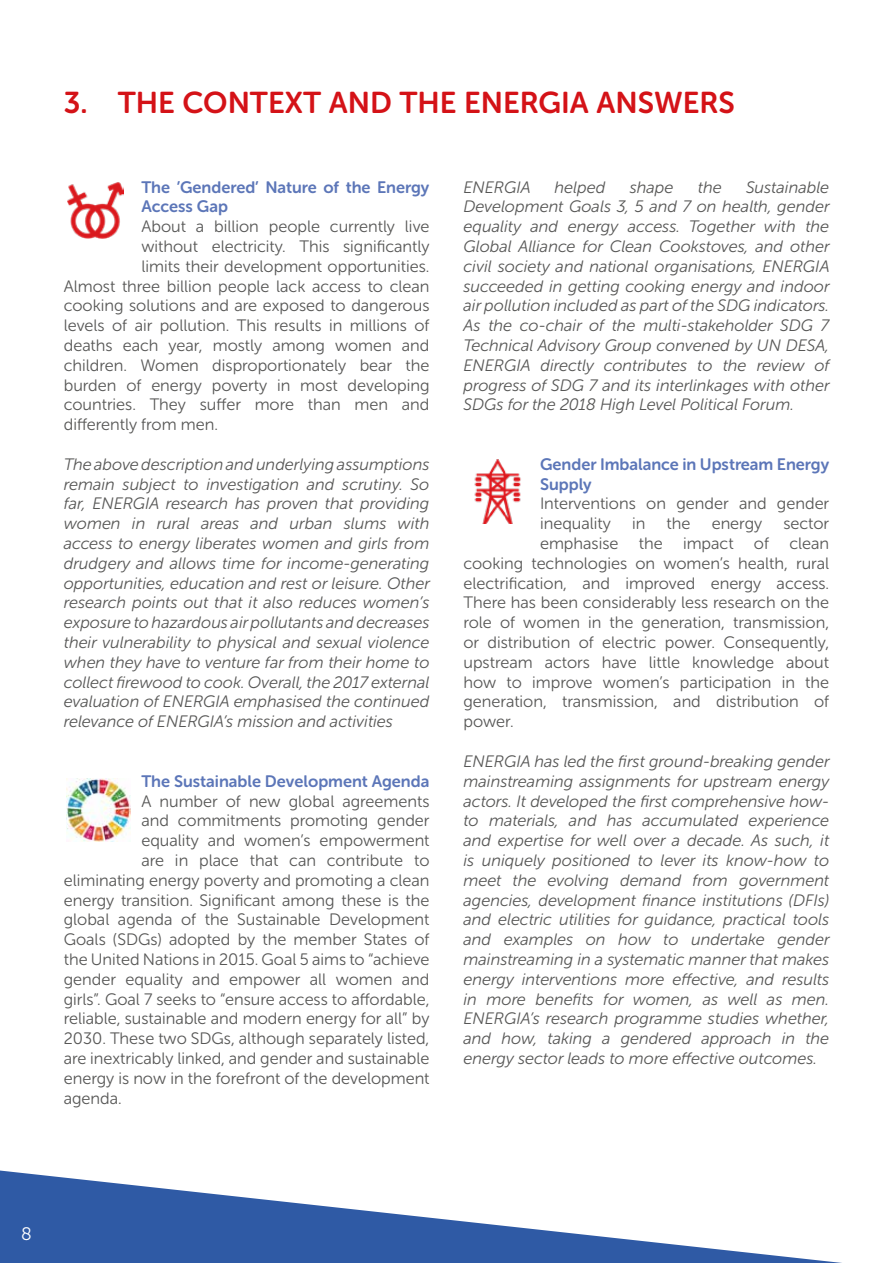
<style>
.page{position:relative;width:893px;height:1263px;background:#fff}
.page>*{position:absolute;margin:0;border:0;box-sizing:border-box;transform-origin:0 0}
.t1{font:30px "Museo Sans Rounded 700";color:#d41217}
.t2{font:18px "Museo Sans Rounded 300";color:#fff}
.t3{font:italic 16.5px/19.8px "Museo Sans Rounded 300";color:#575756;text-align:justify}
.t4{font:16.5px/19.8px "Museo Sans Rounded 300";color:#575756}
.t5{font:16.5px/19.8px "Museo Sans Rounded 700";color:#5c76b8}
</style>
<div class="page">
<svg style="left:0;top:1170px;width:842px;height:93px"></svg>
<img style="left:67px;top:778px;width:64px;height:64px">
<img style="left:474px;top:459px;width:47px;height:64px">
<img style="left:67px;top:182px;width:56px;height:56px">
<h1 class="t1" style="left:64px;top:86px;width:673px">3. THE CONTEXT AND THE ENERGIA ANSWERS</h1>
<p class="t5" style="left:141px;top:177px;width:290px">The ’Gendered’ Nature of the Energy<br>Access Gap</p>
<p class="t4" style="left:141px;top:217px;width:290px">About a billion people currently live</p>
<p class="t4" style="left:141px;top:237px;width:290px">without electricity. This significantly</p>
<p class="t4" style="left:141px;top:256px;width:290px">limits their development opportunities.</p>
<p class="t4" style="left:64px;top:276px;width:367px">Almost three billion people lack access to clean</p>
<p class="t4" style="left:64px;top:296px;width:367px">cooking solutions and are exposed to dangerous</p>
<p class="t4" style="left:64px;top:316px;width:367px">levels of air pollution. This results in millions of</p>
<p class="t4" style="left:64px;top:336px;width:367px">deaths each year, mostly among women and</p>
<p class="t4" style="left:64px;top:355px;width:367px">children. Women disproportionately bear the</p>
<p class="t4" style="left:64px;top:375px;width:367px">burden of energy poverty in most developing</p>
<p class="t4" style="left:64px;top:395px;width:367px">countries. They suffer more than men and</p>
<p class="t4" style="left:64px;top:415px;width:156px">differently from men.</p>
<p class="t3" style="left:64px;top:454px;width:368px">The above description and underlying assumptions remain subject to investigation and scrutiny. So far, ENERGIA research has proven that providing women in rural areas and urban slums with access to energy liberates women and girls from drudgery and allows time for income-generating opportunities, education and rest or leisure. Other research points out that it also reduces women’s exposure to hazardous air pollutants and decreases their vulnerability to physical and sexual violence when they have to venture far from their home to collect firewood to cook. Overall, the 2017 external evaluation of ENERGIA emphasised the continued relevance of ENERGIA’s mission and activities</p>
<p class="t5" style="left:141px;top:771px;width:290px">The Sustainable Development Agenda</p>
<p class="t4" style="left:141px;top:791px;width:290px">A number of new global agreements</p>
<p class="t4" style="left:141px;top:811px;width:290px">and commitments promoting gender</p>
<p class="t4" style="left:141px;top:831px;width:290px">equality and women’s empowerment</p>
<p class="t4" style="left:141px;top:850px;width:290px">are in place that can contribute to</p>
<p class="t4" style="left:64px;top:870px;width:367px">eliminating energy poverty and promoting a clean</p>
<p class="t4" style="left:64px;top:890px;width:367px">energy transition. Significant among these is the</p>
<p class="t4" style="left:64px;top:910px;width:367px">global agenda of the Sustainable Development</p>
<p class="t4" style="left:64px;top:930px;width:367px">Goals (SDGs) adopted by the member States of</p>
<p class="t4" style="left:64px;top:949px;width:367px">the United Nations in 2015. Goal 5 aims to “achieve</p>
<p class="t4" style="left:64px;top:969px;width:367px">gender equality and empower all women and</p>
<p class="t4" style="left:64px;top:989px;width:367px">girls”. Goal 7 seeks to “ensure access to affordable,</p>
<p class="t4" style="left:64px;top:1009px;width:367px">reliable, sustainable and modern energy for all” by</p>
<p class="t4" style="left:64px;top:1029px;width:367px">2030. These two SDGs, although separately listed,</p>
<p class="t4" style="left:64px;top:1048px;width:367px">are inextricably linked, and gender and sustainable</p>
<p class="t4" style="left:64px;top:1068px;width:367px">energy is now in the forefront of the development</p>
<p class="t4" style="left:64px;top:1088px;width:60px">agenda.</p>
<p class="t3" style="left:463px;top:177px;width:368px;text-indent:283px">Sustainable Development Goals 3, 5 and 7 on health, gender equality and energy access. Together with the Global Alliance for Clean Cookstoves, and other civil society and national organisations, ENERGIA succeeded in getting cooking energy and indoor air pollution included as part of the SDG indicators.<br>As the co-chair of the multi-stakeholder SDG 7<br>Technical Advisory Group convened by UN DESA, ENERGIA directly contributes to the review of progress of SDG 7 and its interlinkages with other SDGs for the 2018 High Level Political Forum.</p>
<p class="t3" style="left:463px;top:177px;width:69px">ENERGIA</p>
<p class="t3" style="left:555px;top:177px;width:52px">helped</p>
<p class="t3" style="left:630px;top:177px;width:45px">shape</p>
<p class="t3" style="left:698px;top:177px;width:25px">the</p>
<p class="t5" style="left:540px;top:454px;width:291px">Gender Imbalance in Upstream Energy<br>Supply</p>
<p class="t4" style="left:540px;top:494px;width:291px">Interventions on gender and gender inequality</p>
<p class="t4" style="left:632px;top:514px;width:15px">in</p>
<p class="t4" style="left:667px;top:514px;width:25px">the</p>
<p class="t4" style="left:712px;top:514px;width:52px">energy</p>
<p class="t4" style="left:783px;top:514px;width:47px">sector</p>
<p class="t4" style="left:540px;top:534px;width:291px">emphasise the impact of clean</p>
<p class="t4" style="left:463px;top:553px;width:367px">cooking technologies on women’s health, rural</p>
<p class="t4" style="left:463px;top:573px;width:367px">electrification, and improved energy access.</p>
<p class="t4" style="left:463px;top:593px;width:367px">There has been considerably less research on the</p>
<p class="t4" style="left:463px;top:613px;width:367px">role of women in the generation, transmission,</p>
<p class="t4" style="left:463px;top:633px;width:367px">or distribution of electric power. Consequently,</p>
<p class="t4" style="left:463px;top:652px;width:367px">upstream actors have little knowledge about</p>
<p class="t4" style="left:463px;top:672px;width:367px">how to improve women’s participation in the</p>
<p class="t4" style="left:463px;top:692px;width:367px">generation, transmission, and distribution of</p>
<p class="t4" style="left:463px;top:712px;width:52px">power.</p>
<p class="t3" style="left:463px;top:751px;width:368px">ENERGIA has led the first ground-breaking gender mainstreaming assignments for upstream energy actors. It developed the first comprehensive how&shy;to materials, and has accumulated experience and expertise for well over a decade. As such, it is uniquely positioned to lever its know-how to meet the evolving demand from government agencies, development finance institutions (DFIs) and electric utilities for guidance, practical tools and examples on how to undertake gender mainstreaming in a systematic manner that makes energy interventions more effective, and results in more benefits for women, as well as men.<br>ENERGIA’s research programme studies whether, and how, taking a gendered approach in the energy sector leads to more effective outcomes.</p>
<p class="t2" style="left:21px;top:1224px;width:12px">8</p>
</div>
